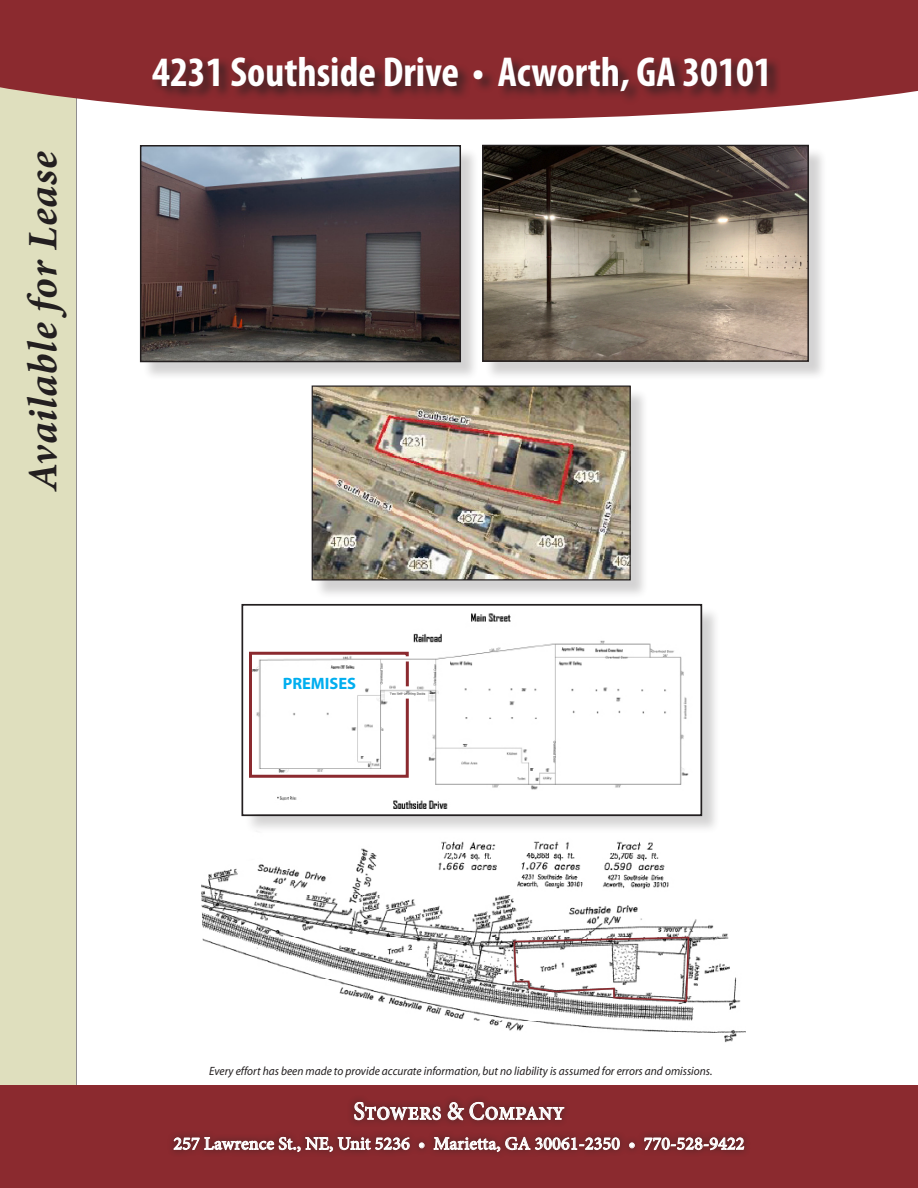
<style>
.page{position:relative;width:918px;height:1188px;background:#fff}
.page>*{position:absolute;margin:0;border:0;box-sizing:border-box;transform-origin:0 0}
.t1{font:700 condensed 42px "Myriad Pro";color:#fff}
.t2{font:italic 700 42px "Minion Pro";letter-spacing:.02em;color:#231f20}
.t3{font:500 25.5px "Minion Pro";letter-spacing:-.005em;color:#fff;scale:.91 1}
.t4{font:500 18px "Minion Pro";letter-spacing:.005em;color:#fff}
.t5{font:700 16.5px "Myriad";color:#00aeef}
.t6{font:italic 12px "Myriad";color:#231f20;scale:.95 1}
</style>
<div class="page">
<div style="left:0;top:85px;width:76px;height:1002px;background:#dfdfbe"></div>
<svg style="left:0;top:0;width:918px;height:119px;fill:#8b2a2f"></svg>
<div style="left:151px;top:55px;width:630px;height:50px;background:#231f20;opacity:.75"></div>
<div style="left:0;top:1085px;width:918px;height:103px;background:#8b2a2f"></div>
<svg style="left:173px;top:1099px;width:447px;height:54px"></svg>
<svg style="left:629px;top:1143px;width:6px;height:5px"></svg>
<svg style="left:644px;top:1137px;width:101px;height:14px"></svg>
<div style="left:142px;top:147px;width:338px;height:234px;background:#231f20;opacity:.2"></div>
<img style="left:143px;top:148px;width:315px;height:211px">
<div style="left:140px;top:145px;width:321px;height:217px;border:2px solid #231f20"></div>
<div style="left:484px;top:147px;width:344px;height:233px;background:#231f20;opacity:.2"></div>
<img style="left:485px;top:148px;width:321px;height:211px">
<div style="left:482px;top:145px;width:327px;height:217px;border:2px solid #231f20"></div>
<img style="left:201px;top:816px;width:468px;height:79px">
<img style="left:201px;top:895px;width:527px;height:42px">
<img style="left:203px;top:937px;width:538px;height:84px">
<img style="left:489px;top:1021px;width:257px;height:22px">
<svg style="left:513px;top:936px;width:177px;height:67px"></svg>
<div style="left:314px;top:388px;width:335px;height:211px;background:#231f20;opacity:.2"></div>
<img style="left:314px;top:387px;width:315px;height:191px">
<div style="left:312px;top:385px;width:319px;height:195px;border:1px solid #231f20"></div>
<div style="left:244px;top:606px;width:477px;height:229px;background:#231f20;opacity:.2"></div>
<img style="left:245px;top:607px;width:454px;height:206px">
<div style="left:241px;top:604px;width:461px;height:212px;border:2px solid #231f20"></div>
<svg style="left:248px;top:650px;width:162px;height:129px"></svg>
<hr style="left:406px;top:662px;width:3px;height:24px;background:#8b2a2f">
<p class="t2" style="left:13px;top:491px;width:341px;rotate:-90deg">Available for Lease</p>
<p class="t1" style="left:152px;top:45px;width:621px">4231 Southside Drive • Acworth, GA 30101</p>
<p class="t5" style="left:283px;top:675px;width:75px">PREMISES</p>
<p class="t6" style="left:209px;top:1065px;width:531px">Every effort has been made to provide accurate information, but no liability is assumed for errors and omissions.</p>
<p class="t3" style="left:354px;top:1094px;width:233px">Stowers &amp; Company</p>
<p class="t4" style="left:174px;top:1131px;width:572px">257 Lawrence St., NE, Unit 5236 • Marietta, GA 30061-2350 • 770-528-9422</p>
</div>
